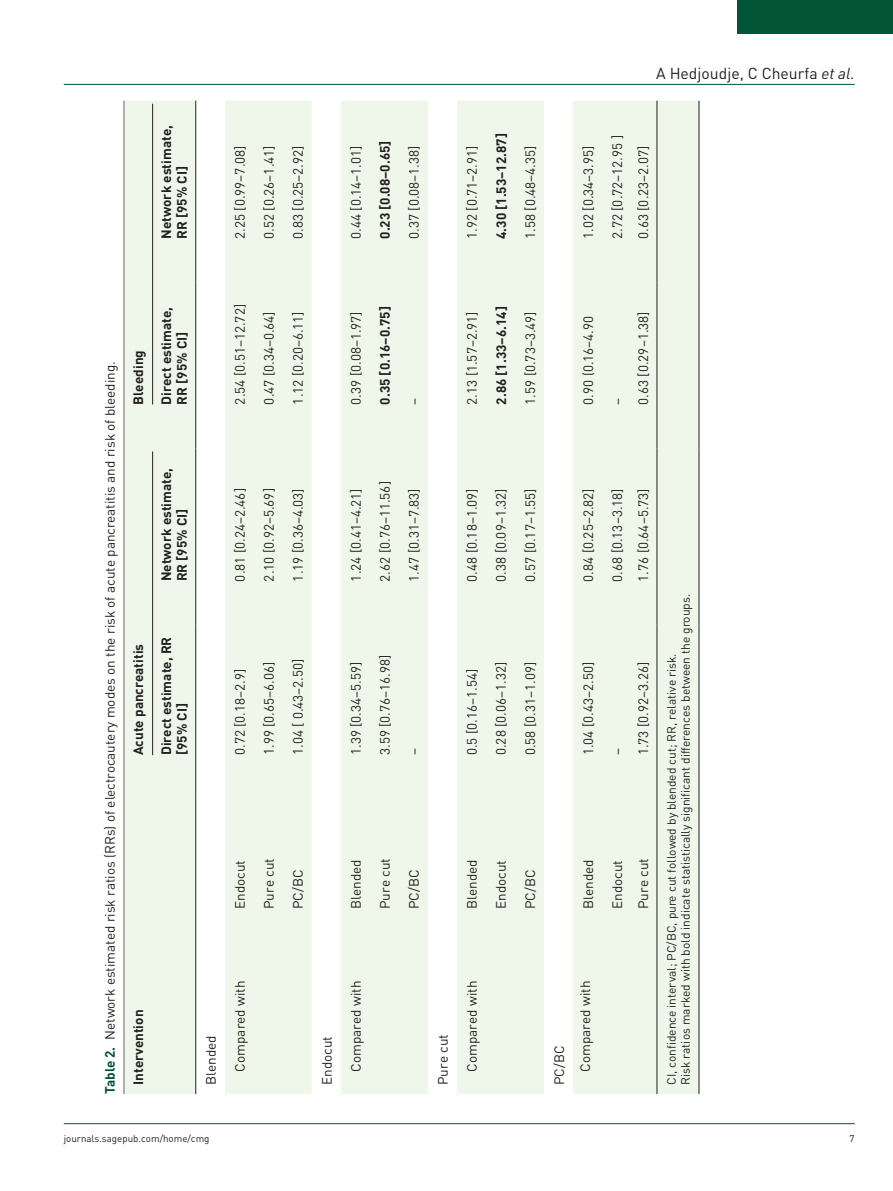
<style>
.page{position:relative;width:893px;height:1191px;background:#fff}
.page>*{position:absolute;margin:0;border:0;box-sizing:border-box;transform-origin:0 0}
.t1{font:15.75px "DIN";color:#231f20}
.t2{font:13.5px/29px "DIN";color:#231f20}
.t3{font:700 13.5px/15.8px "DIN";color:#231f20}
.t4{font:12px/14.2px "DIN";color:#231f20}
.t5{font:9.75px "DIN";color:#231f20}
.s1{font-style:italic}
.s2{font-weight:700;color:#015436}
.s3{font-weight:700}
</style>
<div class="page">
<hr style="left:64px;top:84px;width:791px;height:1px;background:#015436">
<hr style="left:64px;top:1123px;width:791px;height:1px;background:#015436">
<div style="left:738px;top:0;width:155px;height:34px;background:#015436"></div>
<div style="left:124px;top:101px;width:575px;height:993px;background:#eff7ea"></div>
<svg style="left:196px;top:101px;width:377px;height:993px;fill:#eff7ea"></svg>
<hr style="left:195px;top:953px;width:1px;height:141px;background:#231f20">
<hr style="left:195px;top:799px;width:1px;height:154px;background:#231f20">
<hr style="left:195px;top:625px;width:1px;height:174px;background:#231f20">
<hr style="left:195px;top:448px;width:1px;height:177px;background:#231f20">
<hr style="left:195px;top:283px;width:1px;height:165px;background:#231f20">
<hr style="left:195px;top:101px;width:1px;height:182px;background:#231f20">
<hr style="left:657px;top:799px;width:1px;height:154px;background:#231f20">
<hr style="left:657px;top:625px;width:1px;height:174px;background:#231f20">
<hr style="left:657px;top:448px;width:1px;height:177px;background:#231f20">
<hr style="left:657px;top:283px;width:1px;height:165px;background:#231f20">
<hr style="left:657px;top:101px;width:1px;height:182px;background:#231f20">
<hr style="left:657px;top:953px;width:1px;height:141px;background:#231f20">
<hr style="left:699px;top:953px;width:1px;height:141px;background:#231f20">
<hr style="left:699px;top:799px;width:1px;height:154px;background:#231f20">
<hr style="left:699px;top:625px;width:1px;height:174px;background:#231f20">
<hr style="left:699px;top:448px;width:1px;height:177px;background:#231f20">
<hr style="left:699px;top:283px;width:1px;height:165px;background:#231f20">
<hr style="left:699px;top:101px;width:1px;height:182px;background:#231f20">
<hr style="left:152px;top:451px;width:1px;height:304px;background:#231f20">
<hr style="left:152px;top:104px;width:1px;height:300px;background:#231f20">
<p class="t3" style="left:158px;top:239px;width:115px;rotate:-90deg">Network estimate,<br>RR [95% CI]</p>
<p class="t2" style="left:225px;top:239px;width:95px;rotate:-90deg">2.25 [0.99–7.08]</p>
<p class="t2" style="left:254px;top:239px;width:95px;rotate:-90deg">0.52 [0.26–1.41]</p>
<p class="t2" style="left:283px;top:239px;width:95px;rotate:-90deg">0.83 [0.25–2.92]</p>
<p class="t2" style="left:341px;top:239px;width:95px;rotate:-90deg">0.44 [0.14–1.01]</p>
<p class="t3" style="left:377px;top:239px;width:100px;rotate:-90deg">0.23 [0.08–0.65]</p>
<p class="t2" style="left:399px;top:239px;width:95px;rotate:-90deg">0.37 [0.08–1.38]</p>
<p class="t2" style="left:457px;top:239px;width:95px;rotate:-90deg">1.92 [0.71–2.91]</p>
<p class="t3" style="left:493px;top:239px;width:107px;rotate:-90deg">4.30 [1.53–12.87]</p>
<p class="t2" style="left:515px;top:239px;width:95px;rotate:-90deg">1.58 [0.48–4.35]</p>
<p class="t1" style="left:656px;top:63px;width:200px">A Hedjoudje, C Cheurfa <span class="s1">et al.</span></p>
<p class="t2" style="left:573px;top:239px;width:95px;rotate:-90deg">1.02 [0.34–3.95]</p>
<p class="t2" style="left:602px;top:239px;width:105px;rotate:-90deg">2.72 [0.72–12.95 ]</p>
<p class="t2" style="left:628px;top:239px;width:95px;rotate:-90deg">0.63 [0.23–2.07]</p>
<p class="t3" style="left:130px;top:404px;width:56px;rotate:-90deg">Bleeding</p>
<p class="t2" style="left:95px;top:1085px;width:725px;line-height:28.5px;text-indent:-9px;rotate:-90deg"><span class="s2">Table 2.</span> Network estimated risk ratios (RRs) of electrocautery modes on the risk of acute pancreatitis and risk of bleeding.<br><span class="s3">Intervention</span></p>
<p class="t3" style="left:130px;top:755px;width:113px;rotate:-90deg">Acute pancreatitis</p>
<p class="t3" style="left:158px;top:404px;width:99px;rotate:-90deg">Direct estimate,<br>RR [95% CI]</p>
<p class="t3" style="left:158px;top:581px;width:115px;rotate:-90deg">Network estimate,<br>RR [95% CI]</p>
<p class="t3" style="left:158px;top:755px;width:120px;rotate:-90deg">Direct estimate, RR [95% CI]</p>
<p class="t2" style="left:225px;top:404px;width:102px;rotate:-90deg">2.54 [0.51–12.72]</p>
<p class="t2" style="left:254px;top:404px;width:95px;rotate:-90deg">0.47 [0.34–0.64]</p>
<p class="t2" style="left:283px;top:404px;width:95px;rotate:-90deg">1.12 [0.20–6.11]</p>
<p class="t2" style="left:225px;top:581px;width:95px;rotate:-90deg">0.81 [0.24–2.46]</p>
<p class="t2" style="left:254px;top:581px;width:95px;rotate:-90deg">2.10 [0.92–5.69]</p>
<p class="t2" style="left:283px;top:581px;width:95px;rotate:-90deg">1.19 [0.36–4.03]</p>
<p class="t2" style="left:225px;top:755px;width:88px;rotate:-90deg">0.72 [0.18–2.9]</p>
<p class="t2" style="left:254px;top:755px;width:95px;rotate:-90deg">1.99 [0.65–6.06]</p>
<p class="t2" style="left:283px;top:755px;width:98px;rotate:-90deg">1.04 [ 0.43–2.50]</p>
<p class="t2" style="left:225px;top:909px;width:50px;rotate:-90deg">Endocut</p>
<p class="t2" style="left:254px;top:909px;width:52px;rotate:-90deg">Pure cut</p>
<p class="t2" style="left:283px;top:909px;width:41px;rotate:-90deg">PC/BC</p>
<p class="t2" style="left:196px;top:1071px;width:92px;text-indent:-14px;rotate:-90deg">Blended<br>Compared with</p>
<p class="t2" style="left:341px;top:404px;width:95px;rotate:-90deg">0.39 [0.08–1.97]</p>
<p class="t3" style="left:377px;top:404px;width:100px;rotate:-90deg">0.35 [0.16–0.75]</p>
<p class="t2" style="left:399px;top:404px;width:9px;rotate:-90deg">–</p>
<p class="t2" style="left:341px;top:581px;width:95px;rotate:-90deg">1.24 [0.41–4.21]</p>
<p class="t2" style="left:370px;top:581px;width:102px;rotate:-90deg">2.62 [0.76–11.56]</p>
<p class="t2" style="left:399px;top:581px;width:95px;rotate:-90deg">1.47 [0.31–7.83]</p>
<p class="t2" style="left:341px;top:755px;width:95px;rotate:-90deg">1.39 [0.34–5.59]</p>
<p class="t2" style="left:370px;top:755px;width:102px;rotate:-90deg">3.59 [0.76–16.98]</p>
<p class="t2" style="left:399px;top:755px;width:9px;rotate:-90deg">–</p>
<p class="t2" style="left:341px;top:909px;width:51px;rotate:-90deg">Blended</p>
<p class="t2" style="left:370px;top:909px;width:52px;rotate:-90deg">Pure cut</p>
<p class="t2" style="left:399px;top:909px;width:41px;rotate:-90deg">PC/BC</p>
<p class="t2" style="left:312px;top:1071px;width:92px;text-indent:-14px;rotate:-90deg">Endocut<br>Compared with</p>
<p class="t2" style="left:457px;top:404px;width:95px;rotate:-90deg">2.13 [1.57–2.91]</p>
<p class="t3" style="left:493px;top:404px;width:100px;rotate:-90deg">2.86 [1.33–6.14]</p>
<p class="t2" style="left:515px;top:404px;width:95px;rotate:-90deg">1.59 [0.73–3.49]</p>
<p class="t2" style="left:573px;top:404px;width:90px;rotate:-90deg">0.90 (0.16–4.90</p>
<p class="t2" style="left:602px;top:405px;width:9px;rotate:-90deg">–</p>
<p class="t2" style="left:628px;top:405px;width:95px;rotate:-90deg">0.63 [0.29–1.38]</p>
<p class="t2" style="left:457px;top:581px;width:95px;rotate:-90deg">0.48 [0.18–1.09]</p>
<p class="t2" style="left:486px;top:581px;width:95px;rotate:-90deg">0.38 [0.09–1.32]</p>
<p class="t2" style="left:457px;top:755px;width:88px;rotate:-90deg">0.5 [0.16–1.54]</p>
<p class="t2" style="left:486px;top:755px;width:95px;rotate:-90deg">0.28 [0.06–1.32]</p>
<p class="t2" style="left:457px;top:909px;width:51px;rotate:-90deg">Blended</p>
<p class="t2" style="left:486px;top:909px;width:50px;rotate:-90deg">Endocut</p>
<p class="t2" style="left:428px;top:1071px;width:92px;text-indent:-14px;rotate:-90deg">Pure cut<br>Compared with</p>
<p class="t2" style="left:515px;top:581px;width:95px;rotate:-90deg">0.57 [0.17–1.55]</p>
<p class="t2" style="left:515px;top:755px;width:95px;rotate:-90deg">0.58 [0.31–1.09]</p>
<p class="t2" style="left:573px;top:581px;width:95px;rotate:-90deg">0.84 [0.25–2.82]</p>
<p class="t2" style="left:573px;top:755px;width:95px;rotate:-90deg">1.04 [0.43–2.50]</p>
<p class="t2" style="left:515px;top:909px;width:41px;rotate:-90deg">PC/BC</p>
<p class="t2" style="left:573px;top:909px;width:51px;rotate:-90deg">Blended</p>
<p class="t2" style="left:546px;top:1071px;width:92px;line-height:26px;text-indent:-14px;rotate:-90deg">PC/BC<br>Compared with</p>
<p class="t2" style="left:602px;top:581px;width:95px;rotate:-90deg">0.68 [0.13–3.18]</p>
<p class="t2" style="left:628px;top:581px;width:95px;rotate:-90deg">1.76 [0.64–5.73]</p>
<p class="t2" style="left:602px;top:755px;width:9px;rotate:-90deg">–</p>
<p class="t2" style="left:628px;top:755px;width:95px;rotate:-90deg">1.73 [0.92–3.26]</p>
<p class="t2" style="left:602px;top:909px;width:50px;rotate:-90deg">Endocut</p>
<p class="t2" style="left:628px;top:909px;width:52px;rotate:-90deg">Pure cut</p>
<p class="t4" style="left:664px;top:1085px;width:492px;rotate:-90deg">CI, confidence interval; PC/BC, pure cut followed by blended cut; RR, relative risk.<br>Risk ratios marked with bold indicate statistically significant differences between the groups.</p>
<p class="t5" style="left:64px;top:1132px;width:147px">journals.sagepub.com/home/cmg</p>
<p class="t5" style="left:850px;top:1132px;width:7px">7</p>
</div>
